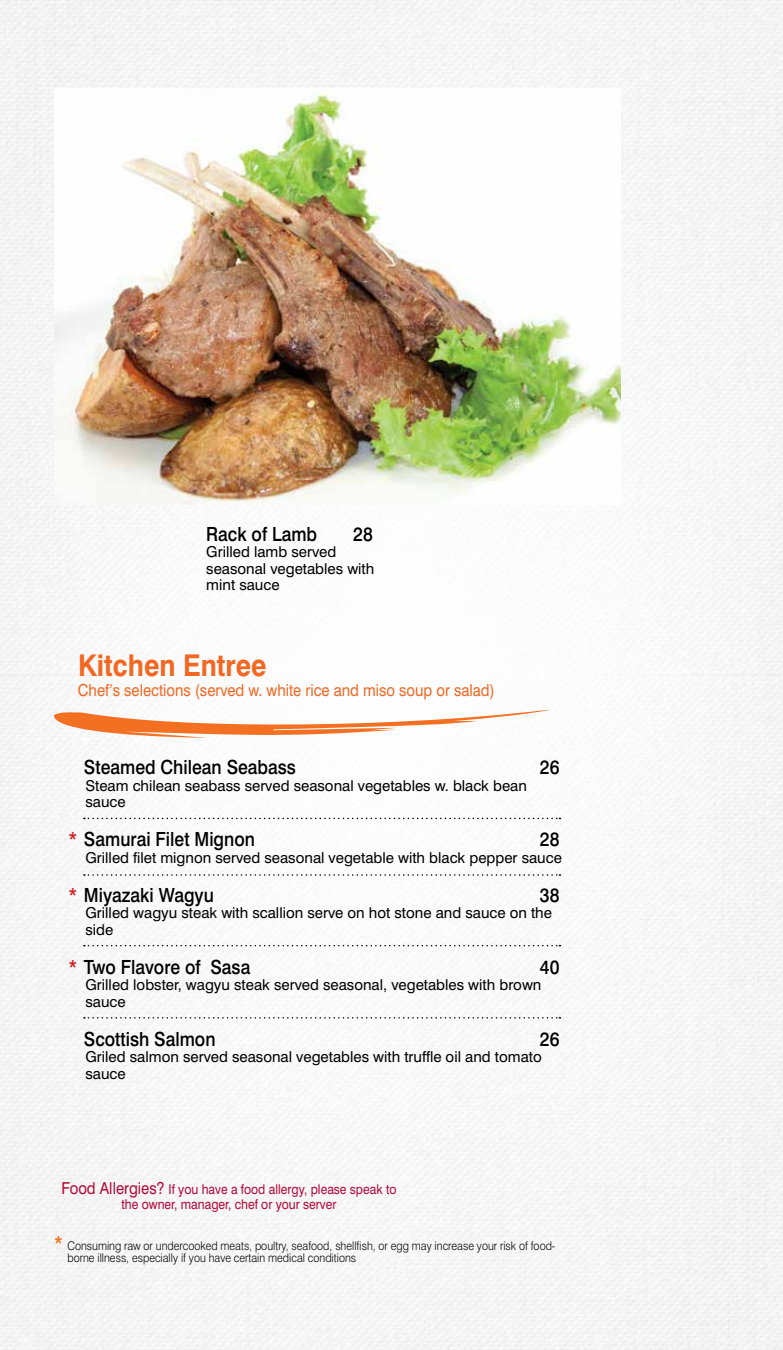
<style>
.page{position:relative;width:783px;height:1350px;background:#fff}
.page>*{position:absolute;margin:0;border:0;box-sizing:border-box;transform-origin:0 0}
.t1{font:700 30px "Swiss 721 BT";color:#f26722;scale:.9 1}
.t2{font:500 19.5px "Swiss 721 BT";color:#000;scale:.9 1}
.t3{font:16.5px "Swiss 721 BT";color:#f26722;scale:.9 1}
.t4{font:15px/16.5px "Swiss 721 BT";color:#000}
.t5{font:13.5px/15px "Swiss 721 BT";color:#b30838;text-align:center;scale:.9 1}
.t6{font:300 12px/12px "Swiss 721 BT";color:#000;scale:.9 1}
.s1{color:#d2232a}
.s2{font-size:16.5px}
.s3{font-weight:500;font-size:19.5px;color:#f36f21}
</style>
<div class="page">
<img style="left:0;top:0;width:783px;height:1350px">
<img style="left:54px;top:88px;width:567px;height:416px">
<svg style="left:53px;top:710px;width:498px;height:28px"></svg>
<svg style="left:84px;top:818px;width:476px;height:1px"></svg>
<svg style="left:84px;top:874px;width:476px;height:2px"></svg>
<svg style="left:84px;top:945px;width:476px;height:1px"></svg>
<svg style="left:84px;top:1017px;width:476px;height:2px"></svg>
<h2 class="t2" style="left:206px;top:522px;width:125px">Rack of Lamb</h2>
<h2 class="t2" style="left:353px;top:522px;width:23px">28</h2>
<p class="t4" style="left:206px;top:544px;width:170px">Grilled lamb served seasonal vegetables with mint sauce</p>
<h1 class="t1" style="left:78px;top:647px;width:211px">Kitchen Entree</h1>
<p class="t3" style="left:78px;top:680px;width:465px">Chef’s selections (served w. white rice and miso soup or salad)</p>
<h2 class="t2" style="left:84px;top:755px;width:237px">Steamed Chilean Seabass</h2>
<h2 class="t2" style="left:540px;top:755px;width:23px">26</h2>
<p class="t4" style="left:86px;top:777px;width:443px">Steam chilean seabass served seasonal vegetables w. black bean sauce</p>
<h2 class="t2" style="left:69px;top:827px;width:209px"><span class="s1">*</span> Samurai Filet Mignon</h2>
<h2 class="t2" style="left:540px;top:827px;width:23px">28</h2>
<p class="t4" style="left:86px;top:849px;width:478px">Grilled filet mignon served seasonal vegetable with black pepper sauce</p>
<h2 class="t2" style="left:69px;top:883px;width:163px"><span class="s1">*</span> Miyazaki Wagyu</h2>
<h2 class="t2" style="left:540px;top:883px;width:23px">38</h2>
<p class="t4" style="left:86px;top:905px;width:468px">Grilled wagyu steak with scallion serve on hot stone and sauce on the side</p>
<h2 class="t2" style="left:69px;top:955px;width:203px"><span class="s1">*</span> Two Flavore of Sasa</h2>
<h2 class="t2" style="left:540px;top:955px;width:23px">40</h2>
<p class="t4" style="left:86px;top:977px;width:458px">Grilled lobster, wagyu steak served seasonal, vegetables with brown sauce</p>
<h2 class="t2" style="left:84px;top:1027px;width:148px">Scottish Salmon</h2>
<h2 class="t2" style="left:540px;top:1027px;width:23px">26</h2>
<p class="t4" style="left:86px;top:1049px;width:458px">Griled salmon served seasonal vegetables with truffle oil and tomato sauce</p>
<p class="t5" style="left:61px;top:1182px;width:374px"><span class="s2">Food Allergies?</span> If you have a food allergy, please speak to the owner, manager, chef or your server</p>
<p class="t6" style="left:68px;top:1239px;width:544px;text-indent:-14px"><span class="s3">*</span> Consuming raw or undercooked meats, poultry, seafood, shellfish, or egg may increase your risk of food&shy;borne illness, especially if you have certain medical conditions</p>
</div>
